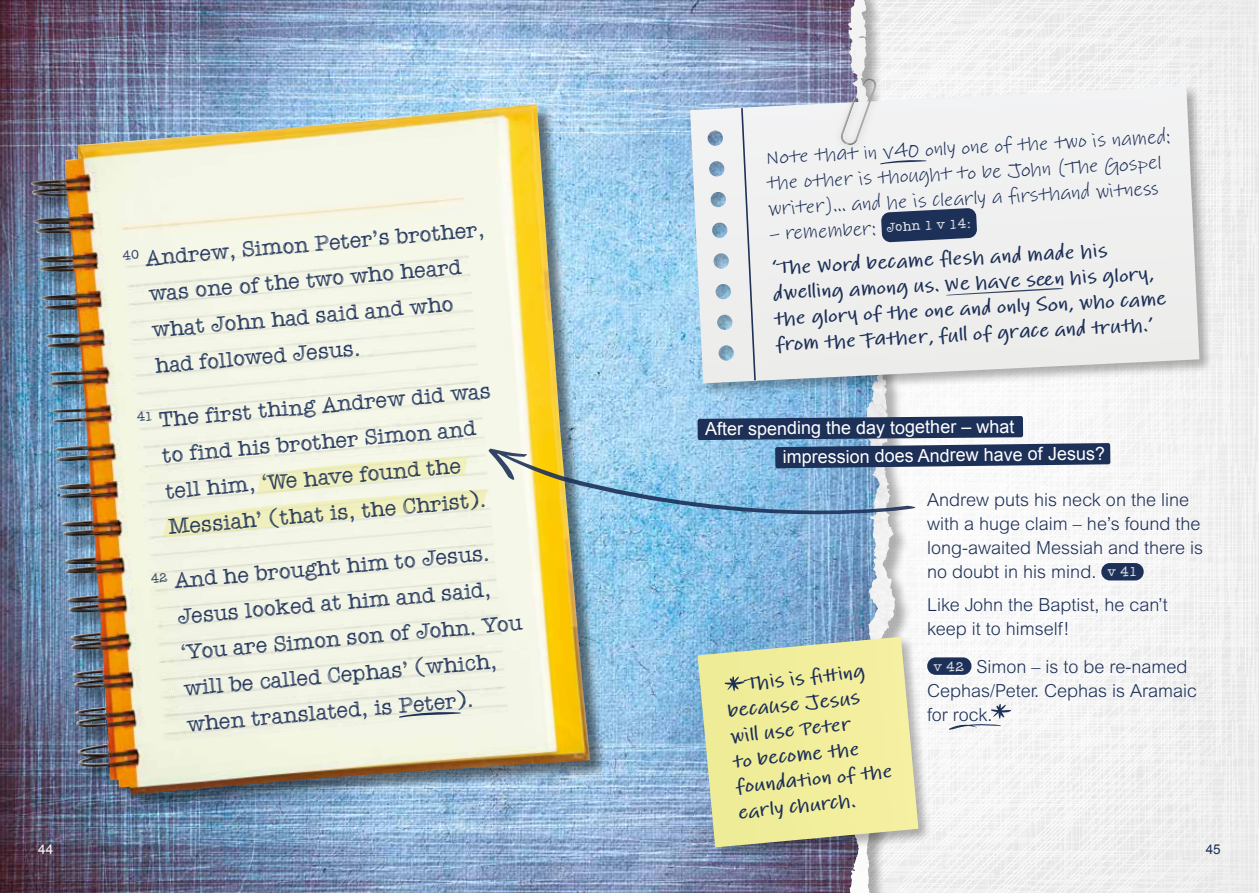
<style>
.page{position:relative;width:1259px;height:893px;background:#fff}
.page>*{position:absolute;margin:0;border:0;box-sizing:border-box;transform-origin:0 0}
.t1{font:22.5px/36px "Quattro Tempi";color:#1d3058}
.t2{font:700 20.25px/25.5px "Lindsey Pro";color:#1d3058}
.t3{font:20.25px/25.5px "Lindsey Pro";color:#1d3058}
.t4{font:300 18px/24px "Arial MT Std";color:#1d3058}
.t5{font:18px "Arial";letter-spacing:-.01em;color:#fff}
.t6{font:13.5px "Arial";color:#fff}
.t7{font:13.5px "Arial";color:#1d3058}
.s1{font-weight:400}
.s2{font-family:"Quattro Tempi";font-weight:400;font-size:13.5px;color:#fff}
</style>
<div class="page">
<img style="left:911px;top:0;width:348px;height:893px">
<img style="left:878px;top:0;width:17px;height:893px">
<img style="left:0;top:0;width:878px;height:893px">
<div style="left:33px;top:105px;width:573px;height:707px;background:#000;opacity:.5"></div>
<img style="left:31px;top:108px;width:465px;height:404px">
<div style="left:688px;top:84px;width:525px;height:313px;background:#000;opacity:.3"></div>
<svg style="left:690px;top:86px;width:509px;height:297px"></svg>
<svg style="left:740px;top:106px;width:16px;height:276px"></svg>
<svg style="left:881px;top:208px;width:96px;height:34px;background:#3c4c6e"></svg>
<div style="left:927px;top:657px;width:44px;height:18px;background:#1d3058;border-radius:9px"></div>
<div style="left:1101px;top:563px;width:42px;height:17px;background:#1d3058;border-radius:9px"></div>
<div style="left:696px;top:635px;width:236px;height:226px;background:#000;opacity:.3"></div>
<svg style="left:697px;top:637px;width:221px;height:210px;background:#e3e3a1"></svg>
<svg style="left:724px;top:676px;width:21px;height:15px"></svg>
<svg style="left:948px;top:704px;width:63px;height:26px"></svg>
<svg style="left:399px;top:711px;width:62px;height:7px"></svg>
<svg style="left:880px;top:160px;width:46px;height:4px"></svg>
<div style="left:833px;top:71px;width:52px;height:83px;background:#000;opacity:.2"></div>
<img style="left:840px;top:78px;width:37px;height:67px">
<svg style="left:163px;top:416px;width:947px;height:122px"></svg>
<svg style="left:945px;top:288px;width:120px;height:8px"></svg>
<p class="t1" style="left:144px;top:240px;width:341px;text-indent:-23px;rotate:-5deg"><sup>40</sup> Andrew, Simon Peter’s brother, was one of the two who heard what John had said and who had followed Jesus.</p>
<p class="t1" style="left:158px;top:401px;width:334px;text-indent:-22px;rotate:-5deg"><sup>41</sup> The first thing Andrew did was to find his brother Simon and tell him, ‘We have found the<br>Messiah’ (that is, the Christ).</p>
<p class="t1" style="left:173px;top:562px;width:344px;text-indent:-23px;rotate:-5deg"><sup>42</sup> And he brought him to Jesus.<br>Jesus looked at him and said, ‘You are Simon son of John. You will be called Cephas’ (which, when translated, is Peter).</p>
<p class="t3" style="left:765px;top:144px;width:406px;rotate:-3deg">Note that in v40 only one of the two is named: the other is thought to be John (The Gospel writer)… and he is clearly a fi rsthand witness</p>
<p class="t2" style="left:768px;top:216px;width:338px;line-height:34px;rotate:-3deg"><span class="s1">– remember:</span> <span class="s2">John 1 v 14:<br></span>‘The Word became fl esh and made his</p>
<p class="t2" style="left:772px;top:280px;width:394px;rotate:-3deg">dwell ing among us. We have see n his glory, the glory of the one and only Son, who came from the Father, full of grace and truth.’</p>
<p class="t5" style="left:705px;top:416px;width:311px">After spending the day together – what</p>
<p class="t5" style="left:782px;top:446px;width:324px;rotate:-1deg">impression does Andrew have of Jesus?</p>
<p class="t2" style="left:723px;top:672px;width:159px;text-indent:20px;rotate:-6deg">This is fi tt ing because Jesus will use Peter<br>to become the foundation of the early church.</p>
<p class="t4" style="left:927px;top:488px;width:277px">Andrew puts his neck on the line with a huge claim – he’s found the long-awaited Messiah and there is no doubt in his mind. <span class="s2">v 41</span></p>
<p class="t4" style="left:927px;top:592px;width:242px">Like John the Baptist, he can’t keep it to himself!</p>
<p class="t4" style="left:927px;top:654px;width:271px;text-indent:7px"><span class="s2">v 42</span> Simon – is to be re-named<br>Cephas/Peter. Cephas is Aramaic for rock.</p>
<p class="t6" style="left:38px;top:841px;width:17px">44</p>
<p class="t7" style="left:1205px;top:841px;width:17px">45</p>
</div>
